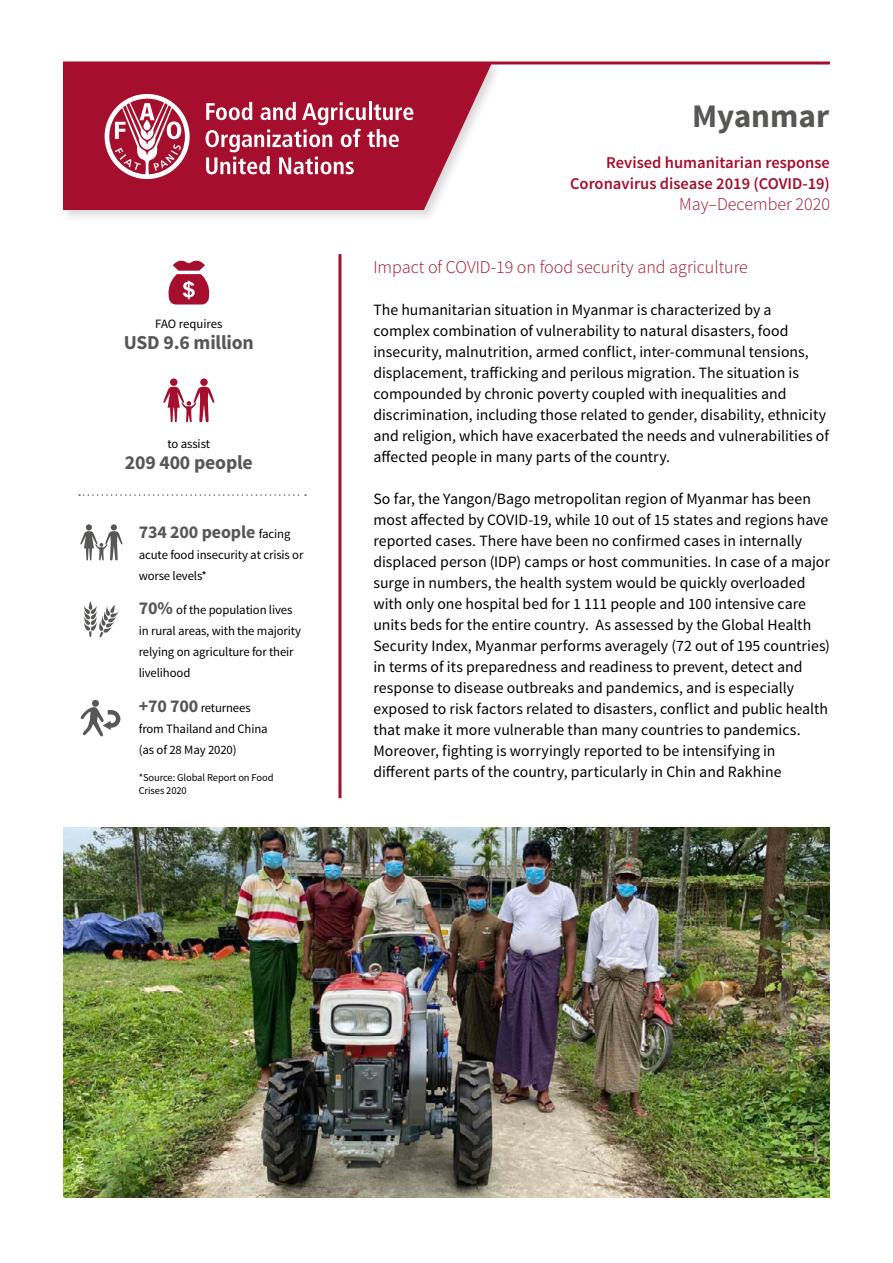
<style>
.page{position:relative;width:893px;height:1263px;background:#fff}
.page>*{position:absolute;margin:0;border:0;box-sizing:border-box;transform-origin:0 0}
.t1{font:700 33px "Source Sans Pro";color:#575756}
.t2{font:700 19.8px "Source Sans Pro";letter-spacing:-.01em;color:#575756}
.t3{font:300 18px "Source Sans Pro";color:#a50f2d}
.t4{font:700 18px "Source Sans Pro";letter-spacing:-.01em;color:#575756}
.t5{font:600 16.5px/21px "Source Sans Pro";color:#a50f2d;text-align:right}
.t6{font:15.75px/21px "Source Sans Pro";color:#000}
.t7{font:12.75px/21px "Source Sans Pro";letter-spacing:-.01em;color:#000}
.t8{font:10.5px/13.5px "Source Sans Pro";letter-spacing:-.01em;color:#000}
.t9{font:10.5px "Source Sans Pro";color:#fff}
.s1{font-weight:400;font-size:12.75px;color:#000}
.s2{font-weight:700;font-size:18px;color:#575756}
</style>
<div class="page">
<div style="left:59px;top:59px;width:445px;height:164px;background:#000;opacity:.16"></div>
<svg style="left:63px;top:64px;width:429px;height:146px;background:#af2c46"></svg>
<svg style="left:105px;top:94px;width:85px;height:85px"></svg>
<svg style="left:206px;top:102px;width:207px;height:72px"></svg>
<hr style="left:63px;top:61px;width:767px;height:3px;background:#a50f2d">
<hr style="left:338px;top:254px;width:3px;height:544px;background:#a50f2d">
<svg style="left:163px;top:378px;width:52px;height:44px"></svg>
<svg style="left:168px;top:260px;width:42px;height:44px"></svg>
<img style="left:63px;top:827px;width:767px;height:370px">
<svg style="left:80px;top:524px;width:43px;height:36px"></svg>
<svg style="left:84px;top:601px;width:35px;height:37px"></svg>
<svg style="left:81px;top:700px;width:39px;height:36px"></svg>
<svg style="left:79px;top:494px;width:227px;height:2px"></svg>
<p class="t7" style="left:155px;top:314px;width:69px">FAO requires</p>
<p class="t2" style="left:124px;top:330px;width:132px">USD 9.6 million</p>
<p class="t7" style="left:168px;top:433px;width:44px">to assist</p>
<p class="t2" style="left:125px;top:449px;width:129px">209 400 people</p>
<p class="t4" style="left:139px;top:520px;width:153px">734 200 people <span class="s1">facing</span></p>
<p class="t7" style="left:139px;top:544px;width:166px">acute food insecurity at crisis or worse levels*</p>
<p class="t7" style="left:139px;top:600px;width:164px"><span class="s2">70%</span> of the population lives in rural areas, with the majority relying on agriculture for their livelihood</p>
<p class="t7" style="left:139px;top:697px;width:130px"><span class="s2">+70 700</span> returnees from Thailand and China (as of 28 May 2020)</p>
<p class="t8" style="left:139px;top:771px;width:136px">*Source: Global Report on Food<br>Crises 2020</p>
<h1 class="t1" style="left:692px;top:95px;width:139px">Myanmar</h1>
<p class="t5" style="left:570px;top:152px;width:261px">Revised humanitarian response<br>Coronavirus disease 2019 (COVID-19)</p>
<p class="t3" style="left:679px;top:193px;width:152px">May–December 2020</p>
<p class="t3" style="left:373px;top:256px;width:376px">Impact of COVID-19 on food security and agriculture</p>
<p class="t6" style="left:373px;top:300px;width:457px">The humanitarian situation in Myanmar is characterized by a complex combination of vulnerability to natural disasters, food insecurity, malnutrition, armed conflict, inter-communal tensions, displacement, trafficking and perilous migration. The situation is compounded by chronic poverty coupled with inequalities and discrimination, including those related to gender, disability, ethnicity and religion, which have exacerbated the needs and vulnerabilities of affected people in many parts of the country.</p>
<p class="t6" style="left:373px;top:489px;width:458px">So far, the Yangon/Bago metropolitan region of Myanmar has been most affected by COVID-19, while 10 out of 15 states and regions have reported cases. There have been no confirmed cases in internally displaced person (IDP) camps or host communities. In case of a major surge in numbers, the health system would be quickly overloaded with only one hospital bed for 1 111 people and 100 intensive care units beds for the entire country. As assessed by the Global Health Security Index, Myanmar performs averagely (72 out of 195 countries) in terms of its preparedness and readiness to prevent, detect and response to disease outbreaks and pandemics, and is especially exposed to risk factors related to disasters, conflict and public health that make it more vulnerable than many countries to pandemics.<br>Moreover, fighting is worryingly reported to be intensifying in different parts of the country, particularly in Chin and Rakhine</p>
<p class="t9" style="left:74px;top:1183px;width:29px;rotate:-90deg">© FAO</p>
</div>
